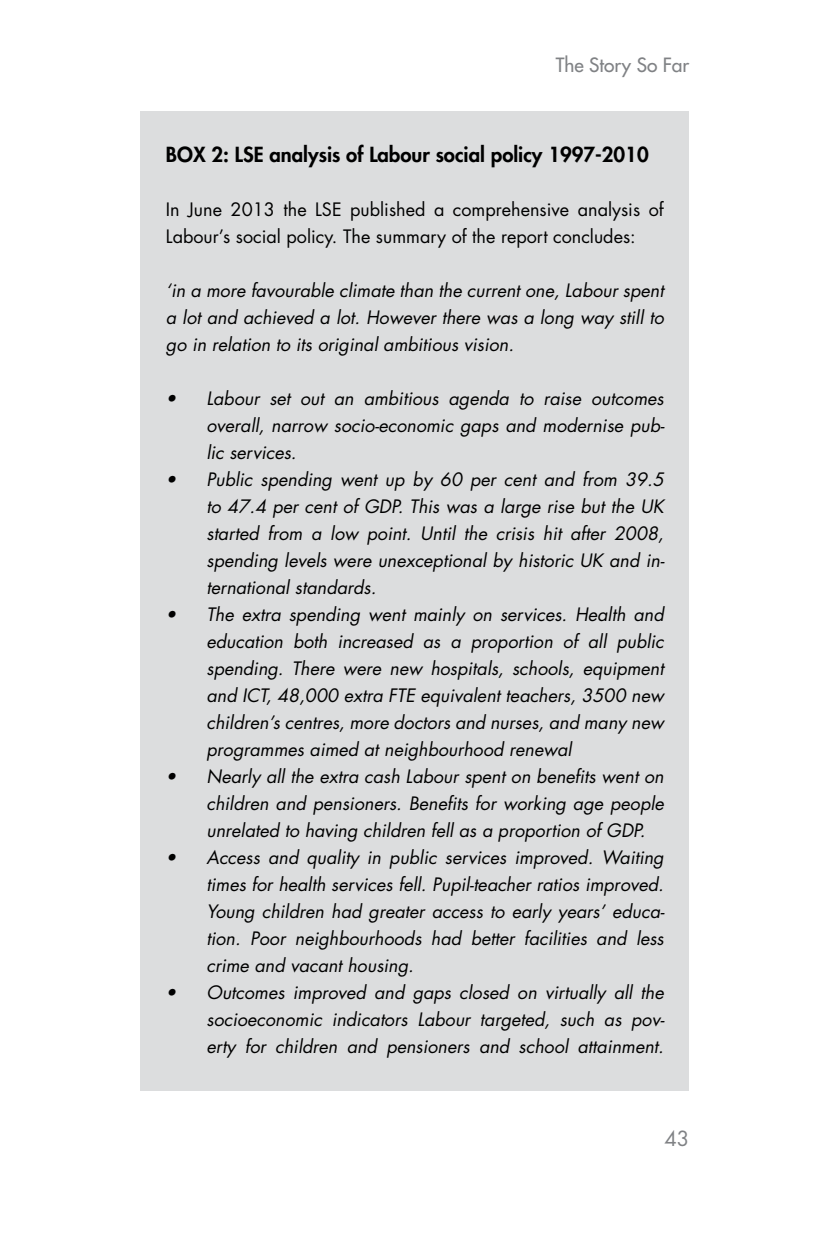
<style>
.page{position:relative;width:817px;height:1257px;background:#fff}
.page>*{position:absolute;margin:0;border:0;box-sizing:border-box;transform-origin:0 0}
.t1{font:800 20.25px "Futura Std";color:#000}
.t2{font:20.25px "Futura Std";color:#808285}
.t3{font:500 19.12px "Futura Std";color:#808285}
.t4{font:italic 18px/27px "Futura Std";color:#000;text-align:justify}
.t5{font:18px/27px "Futura Std";color:#000}
</style>
<div class="page">
<div style="left:140px;top:112px;width:549px;height:979px;background:#dcddde"></div>
<p class="t3" style="left:555px;top:53px;width:135px">The Story So Far</p>
<p class="t1" style="left:166px;top:142px;width:484px">BOX 2: LSE analysis of Labour social policy 1997-2010</p>
<p class="t5" style="left:166px;top:196px;width:499px">In June 2013 the LSE published a comprehensive analysis of<br>Labour’s social policy. The summary of the report concludes:</p>
<p class="t4" style="left:166px;top:277px;width:499px">‘in a more favourable climate than the current one, Labour spent a lot and achieved a lot. However there was a long way still to go in relation to its original ambitious vision.</p>
<p class="t4" style="left:206px;top:385px;width:459px;text-indent:-40px">• Labour set out an ambitious agenda to raise outcomes overall, narrow socio-economic gaps and modernise pub&shy;lic services.</p>
<p class="t4" style="left:206px;top:466px;width:459px;text-indent:-40px">• Public spending went up by 60 per cent and from 39.5 to 47.4 per cent of GDP. This was a large rise but the UK started from a low point. Until the crisis hit after 2008, spending levels were unexceptional by historic UK and in&shy;ternational standards.</p>
<p class="t4" style="left:206px;top:601px;width:459px;text-indent:-40px">• The extra spending went mainly on services. Health and education both increased as a proportion of all public spending. There were new hospitals, schools, equipment and ICT, 48,000 extra FTE equivalent teachers, 3500 new children’s centres, more doctors and nurses, and many new programmes aimed at neighbourhood renewal</p>
<p class="t4" style="left:206px;top:763px;width:459px;text-indent:-40px">• Nearly all the extra cash Labour spent on benefits went on children and pensioners. Benefits for working age people unrelated to having children fell as a proportion of GDP.</p>
<p class="t4" style="left:206px;top:844px;width:459px;text-indent:-40px">• Access and quality in public services improved. Waiting times for health services fell. Pupil-teacher ratios improved.<br>Young children had greater access to early years’ educa&shy;tion. Poor neighbourhoods had better facilities and less crime and vacant housing.</p>
<p class="t4" style="left:206px;top:979px;width:459px;text-indent:-40px">• Outcomes improved and gaps closed on virtually all the socioeconomic indicators Labour targeted, such as pov&shy;erty for children and pensioners and school attainment.</p>
<p class="t2" style="left:664px;top:1125px;width:26px">43</p>
</div>
